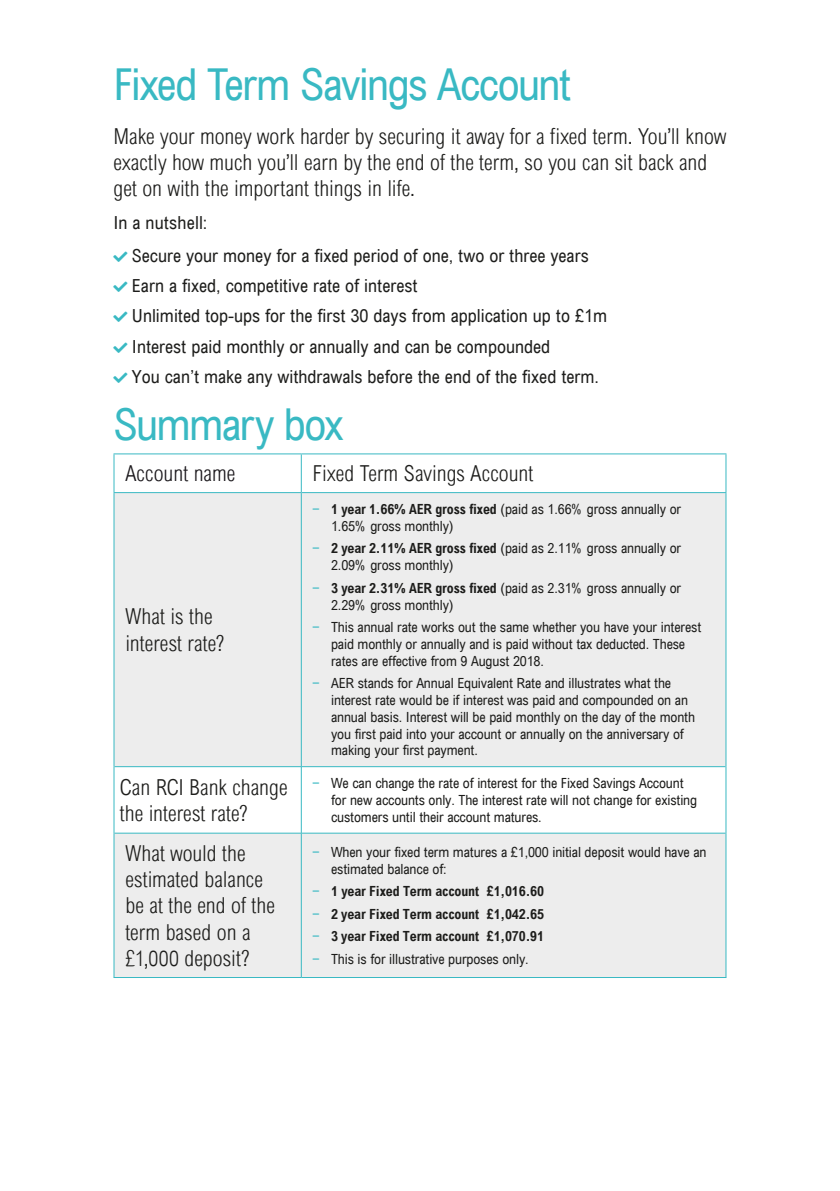
<style>
.page{position:relative;width:840px;height:1191px;background:#fff}
.page>*{position:absolute;margin:0;border:0;box-sizing:border-box;transform-origin:0 0}
.t1{font:condensed 44px "Arial";letter-spacing:-.035em;color:#39b9c3}
.t2{font:300 condensed 22px/26.4px "Arial";letter-spacing:.005em;color:#1d1d1b}
.t3{font:300 condensed 22px "Arial";letter-spacing:.005em;color:#1b181c}
.t4{font:condensed 18px/30.2px "Arial";color:#1d1d1b}
.t5{font:condensed 14px/16.8px "Arial";letter-spacing:-.01em;color:#1d1d1b}
.t6{font:700 condensed 14px/22.4px "Arial";letter-spacing:-.01em;color:#1d1d1b;text-align:justify}
.s1{color:#39b9c3}
.s2{font-weight:700}
.s3{font-weight:400;color:#39b9c3}
.s4{font-weight:400}
</style>
<div class="page">
<svg style="left:114px;top:493px;width:611px;height:484px;background:#eeefef"></svg>
<hr style="left:114px;top:766px;width:187px;height:1px;background:#39b9c3">
<hr style="left:114px;top:833px;width:187px;height:1px;background:#39b9c3">
<hr style="left:113px;top:977px;width:188px;height:1px;background:#39b9c3">
<hr style="left:301px;top:767px;width:1px;height:66px;background:#39b9c3">
<hr style="left:301px;top:454px;width:1px;height:38px;background:#39b9c3">
<hr style="left:301px;top:493px;width:1px;height:273px;background:#39b9c3">
<hr style="left:301px;top:766px;width:424px;height:1px;background:#39b9c3">
<hr style="left:301px;top:833px;width:424px;height:1px;background:#39b9c3">
<hr style="left:301px;top:833px;width:1px;height:144px;background:#39b9c3">
<hr style="left:301px;top:977px;width:425px;height:1px;background:#39b9c3">
<hr style="left:113px;top:453px;width:188px;height:1px;background:#39b9c3">
<hr style="left:113px;top:454px;width:1px;height:38px;background:#39b9c3">
<hr style="left:301px;top:453px;width:425px;height:1px;background:#39b9c3">
<hr style="left:725px;top:454px;width:1px;height:38px;background:#39b9c3">
<hr style="left:113px;top:492px;width:188px;height:1px;background:#39b9c3">
<hr style="left:113px;top:493px;width:1px;height:273px;background:#39b9c3">
<hr style="left:301px;top:492px;width:425px;height:1px;background:#39b9c3">
<hr style="left:725px;top:493px;width:1px;height:273px;background:#39b9c3">
<hr style="left:113px;top:766px;width:1px;height:67px;background:#39b9c3">
<hr style="left:725px;top:766px;width:1px;height:67px;background:#39b9c3">
<hr style="left:113px;top:833px;width:1px;height:144px;background:#39b9c3">
<hr style="left:725px;top:833px;width:1px;height:144px;background:#39b9c3">
<h1 class="t1" style="left:113px;top:60px;width:459px">Fixed Term Savings Account</h1>
<h2 class="t2" style="left:113px;top:123px;width:614px">Make your money work harder by securing it away for a fixed term. You’ll know exactly how much you’ll earn by the end of the term, so you can sit back and get on with the important things in life.</h2>
<p class="t4" style="left:132px;top:207px;width:458px;line-height:33px;text-indent:-18px">In a nutshell:<br>Secure your money for a fixed period of one, two or three years</p>
<p class="t4" style="left:132px;top:271px;width:476px">Earn a fixed, competitive rate of interest<br>Unlimited top-ups for the first 30 days from application up to £1m Interest paid monthly or annually and can be compounded<br>You can’t make any withdrawals before the end of the fixed term.</p>
<h1 class="t1" style="left:113px;top:399px;width:232px">Summary box</h1>
<h2 class="t3" style="left:125px;top:461px;width:111px">Account name</h2>
<h2 class="t2" style="left:312px;top:460px;width:222px">Fixed Term Savings Account</h2>
<h2 class="t2" style="left:125px;top:603px;width:100px">What is the interest rate?</h2>
<p class="t5" style="left:331px;top:501px;width:351px;text-indent:-18px"><span class="s1">−</span> <span class="s2">1 year 1.66% AER gross fixed</span> (paid as 1.66% gross annually or<br>1.65% gross monthly)</p>
<p class="t5" style="left:331px;top:540px;width:351px;text-indent:-18px"><span class="s1">−</span> <span class="s2">2 year 2.11% AER gross fixed</span> (paid as 2.11% gross annually or<br>2.09% gross monthly)</p>
<p class="t5" style="left:331px;top:579px;width:351px;text-indent:-18px"><span class="s1">−</span> <span class="s2">3 year 2.31% AER gross fixed</span> (paid as 2.31% gross annually or<br>2.29% gross monthly)</p>
<p class="t5" style="left:331px;top:619px;width:371px;text-indent:-18px"><span class="s1">−</span> This annual rate works out the same whether you have your interest paid monthly or annually and is paid without tax deducted. These rates are effective from 9 August 2018.</p>
<p class="t5" style="left:331px;top:675px;width:365px;text-indent:-18px"><span class="s1">−</span> AER stands for Annual Equivalent Rate and illustrates what the interest rate would be if interest was paid and compounded on an annual basis. Interest will be paid monthly on the day of the month you first paid into your account or annually on the anniversary of making your first payment.</p>
<h2 class="t2" style="left:120px;top:774px;width:169px">Can RCI Bank change the interest rate?</h2>
<p class="t5" style="left:331px;top:775px;width:367px;text-indent:-18px"><span class="s1">−</span> We can change the rate of interest for the Fixed Savings Account for new accounts only. The interest rate will not change for existing customers until their account matures.</p>
<h2 class="t2" style="left:125px;top:839px;width:151px">What would the estimated balance be at the end of the term based on a £1,000 deposit?</h2>
<p class="t5" style="left:331px;top:844px;width:377px;text-indent:-18px"><span class="s1">−</span> When your fixed term matures a £1,000 initial deposit would have an estimated balance of:</p>
<p class="t6" style="left:312px;top:880px;width:233px"><span class="s3">−</span> 1 year Fixed Term account £1,016.60 <span class="s3">−</span> 2 year Fixed Term account £1,042.65 <span class="s3">−</span> 3 year Fixed Term account £1,070.91 <span class="s3">−</span> <span class="s4">This is for illustrative purposes only.</span></p>
</div>
